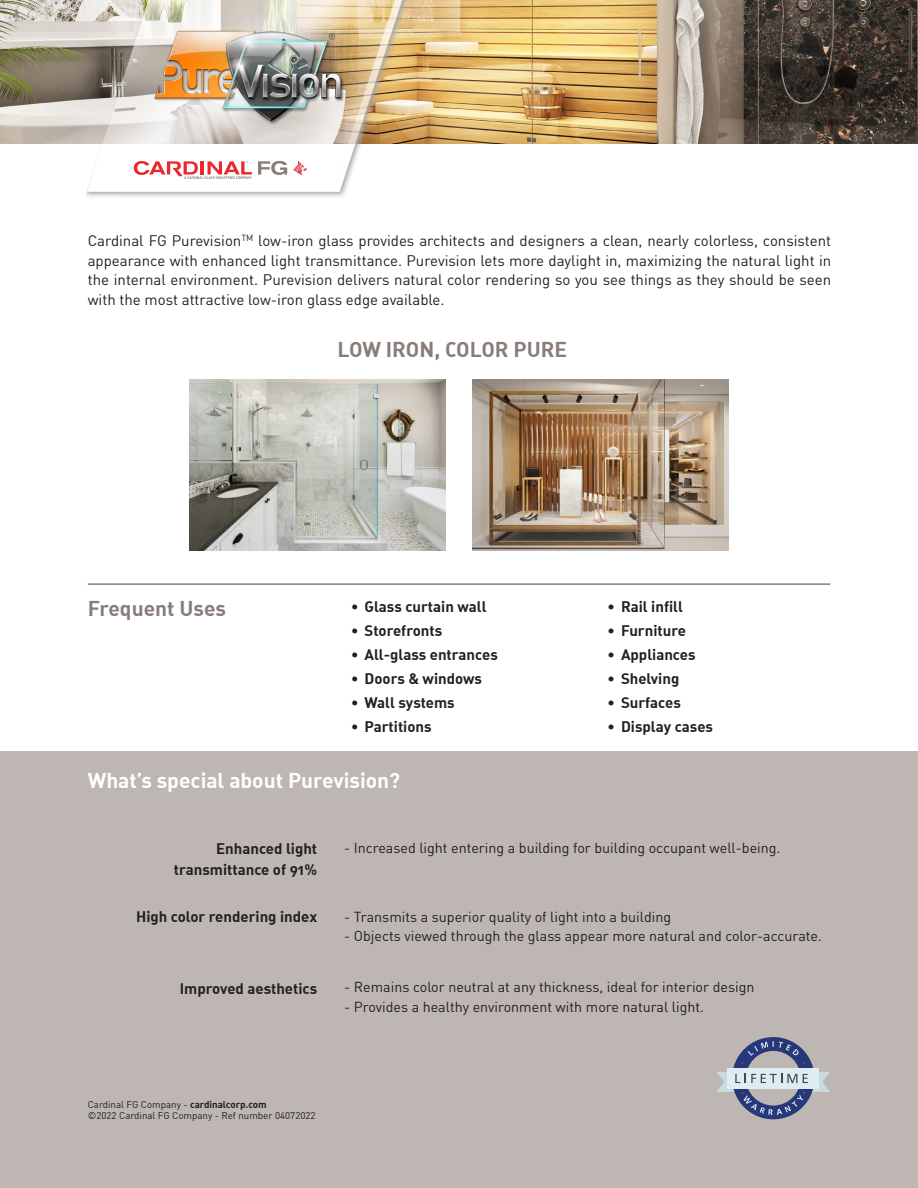
<style>
.page{position:relative;width:918px;height:1188px;background:#fff}
.page>*{position:absolute;margin:0;border:0;box-sizing:border-box;transform-origin:0 0}
.New_Titles_Dark_back{font:21px "DIN Bold Alternate";color:#fff}
.Titles{font:21px "DIN Bold Alternate";color:#887d78}
.Paragraph_Style_1{font:15px/19.5px "DIN";color:#231f20;text-align:justify}
.Text{font:15px "DIN Bold Alternate";color:#231f20}
.Text-2{font:14.25px "DIN";color:#231f20}
.Text-3{font:9.75px "DIN";color:#231f20}
.s1{font-family:"DIN Bold Alternate"}
</style>
<div class="page">
<img style="left:0;top:0;width:918px;height:144px">
<img style="left:82px;top:0;width:336px;height:197px">
<svg style="left:258px;top:161px;width:29px;height:14px"></svg>
<svg style="left:134px;top:161px;width:118px;height:18px"></svg>
<img style="left:293px;top:161px;width:14px;height:14px">
<img style="left:144px;top:18px;width:203px;height:106px">
<div style="left:0;top:752px;width:918px;height:436px;background:#bdb6b3"></div>
<hr style="left:88px;top:583px;width:742px;height:2px;background:#887d78">
<div style="left:732px;top:1037px;width:82px;height:82px;background:#26387a;border-radius:50%"></div>
<div style="left:746px;top:1051px;width:55px;height:55px;background:#bdb6b3;border-radius:50%"></div>
<svg style="left:748px;top:1041px;width:51px;height:15px"></svg>
<div style="left:727px;top:1068px;width:92px;height:20px;background:#deedf2"></div>
<svg style="left:717px;top:1072px;width:113px;height:43px"></svg>
<img style="left:189px;top:379px;width:257px;height:172px">
<img style="left:472px;top:379px;width:257px;height:172px">
<p class="Paragraph_Style_1" style="left:88px;top:231px;width:745px">Cardinal FG Purevision<sup>TM</sup> low-iron glass provides architects and designers a clean, nearly colorless, consistent appearance with enhanced light transmittance. Purevision lets more daylight in, maximizing the natural light in the internal environment. Purevision delivers natural color rendering so you see things as they should be seen with the most attractive low-iron glass edge available.</p>
<p class="Titles" style="left:338px;top:335px;width:231px">LOW IRON, COLOR PURE</p>
<p class="Titles" style="left:88px;top:595px;width:140px">Frequent Uses</p>
<p class="Text" style="left:351px;top:597px;width:137px">• Glass curtain wall</p>
<p class="Text" style="left:351px;top:621px;width:93px">• Storefronts</p>
<p class="Text" style="left:351px;top:645px;width:148px">• All-glass entrances</p>
<p class="Text" style="left:351px;top:669px;width:133px">• Doors &amp; windows</p>
<p class="Text" style="left:351px;top:693px;width:105px">• Wall systems</p>
<p class="Text" style="left:351px;top:717px;width:82px">• Partitions</p>
<p class="New_Titles_Dark_back" style="left:88px;top:767px;width:314px">What’s special about Purevision?</p>
<p class="Text" style="left:608px;top:597px;width:77px">• Rail infill</p>
<p class="Text" style="left:608px;top:621px;width:80px">• Furniture</p>
<p class="Text" style="left:608px;top:645px;width:90px">• Appliances</p>
<p class="Text" style="left:608px;top:669px;width:73px">• Shelving</p>
<p class="Text" style="left:608px;top:693px;width:75px">• Surfaces</p>
<p class="Text" style="left:608px;top:717px;width:107px">• Display cases</p>
<p class="Text" style="left:216px;top:839px;width:102px">Enhanced light</p>
<p class="Text-2" style="left:344px;top:839px;width:438px">- Increased light entering a building for building occupant well-being.</p>
<p class="Text" style="left:174px;top:860px;width:145px">transmittance of 91%</p>
<p class="Text-2" style="left:344px;top:908px;width:329px">- Transmits a superior quality of light into a building</p>
<p class="Text-2" style="left:344px;top:927px;width:479px">- Objects viewed through the glass appear more natural and color-accurate.</p>
<p class="Text" style="left:136px;top:906px;width:183px">High color rendering index</p>
<p class="Text" style="left:180px;top:979px;width:139px">Improved aesthetics</p>
<p class="Text-2" style="left:344px;top:978px;width:412px">- Remains color neutral at any thickness, ideal for interior design</p>
<p class="Text-2" style="left:344px;top:998px;width:361px">- Provides a healthy environment with more natural light.</p>
<p class="Text-3" style="left:88px;top:1098px;width:181px">Cardinal FG Company - <span class="s1">cardinalcorp.com</span></p>
<p class="Text-3" style="left:88px;top:1110px;width:229px">©2022 Cardinal FG Company - Ref number 04072022</p>
</div>
